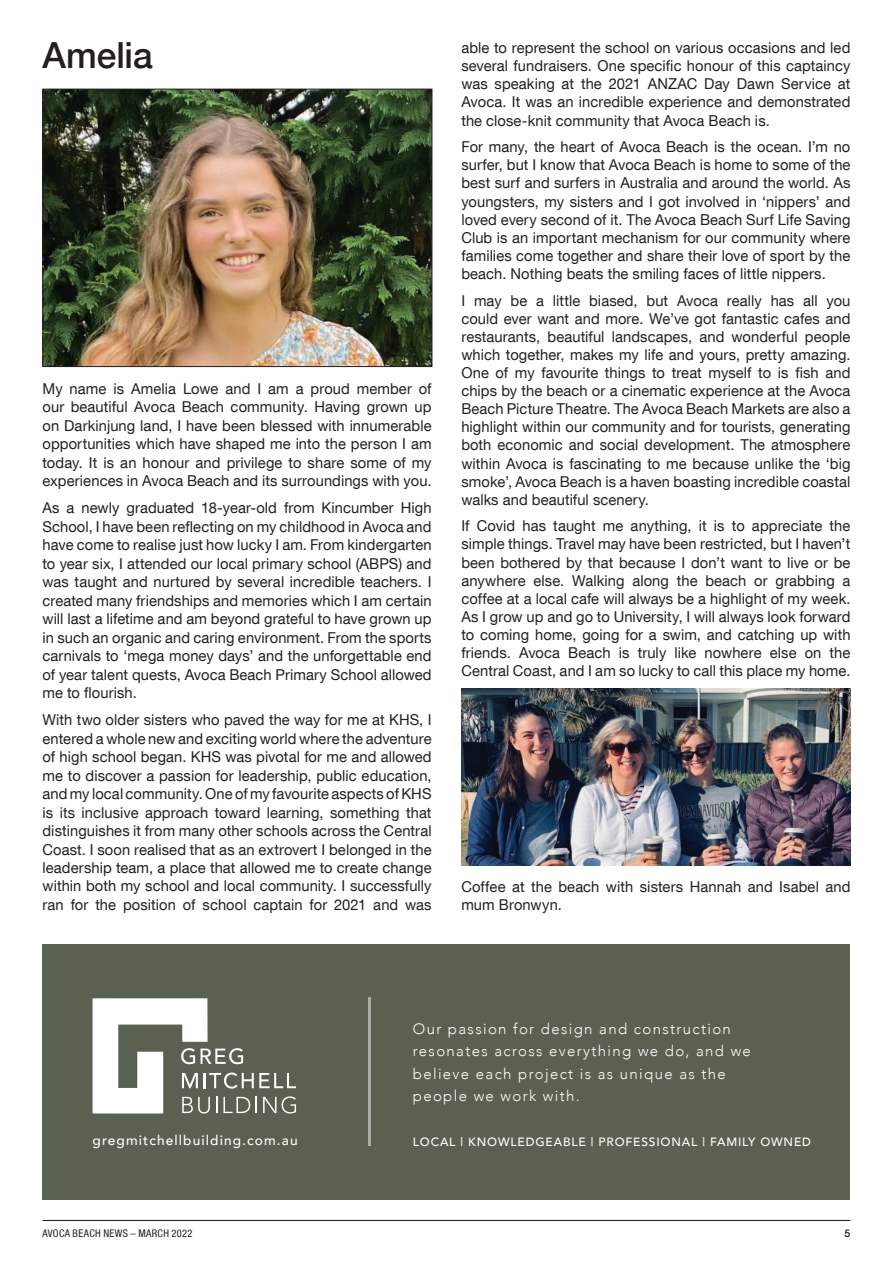
<style>
.page{position:relative;width:893px;height:1263px;background:#fff}
.page>*{position:absolute;margin:0;border:0;box-sizing:border-box;transform-origin:0 0}
.t1{font:500 36px "Helvetica Neue LT Com";letter-spacing:-.005em;color:#231f20}
.t2{font:15px/18.1px "Helvetica Neue LT Com";letter-spacing:.005em;color:#231f20;text-align:justify}
.t3{font:300 15px/22.5px "Avenir";letter-spacing:.09em;color:#fff}
.t4{font:500 13.65px "Avenir";letter-spacing:.08em;color:#fff}
.t5{font:500 12px "Avenir";letter-spacing:.07em;color:#fff}
.t6{font:condensed 10.5px "Helvetica Neue LT Com";letter-spacing:.03em;color:#231f20}
.t7{font:500 10.5px "Helvetica Neue LT Com";color:#231f20}
</style>
<div class="page">
<hr style="left:43px;top:1220px;width:807px;height:1px;background:#231f20">
<img style="left:45px;top:91px;width:385px;height:274px">
<div style="left:43px;top:89px;width:389px;height:278px;border:1px solid #231f20"></div>
<img style="left:461px;top:688px;width:389px;height:177px">
<div style="left:43px;top:944px;width:807px;height:255px;background:#5a6152"></div>
<hr style="left:368px;top:997px;width:3px;height:149px;background:#fff">
<svg style="left:93px;top:998px;width:203px;height:115px"></svg>
<h1 class="t1" style="left:43px;top:34px;width:112px">Amelia</h1>
<p class="t2" style="left:43px;top:379px;width:391px">My name is Amelia Lowe and I am a proud member of our beautiful Avoca Beach community. Having grown up on Darkinjung land, I have been blessed with innumerable opportunities which have shaped me into the person I am today. It is an honour and privilege to share some of my experiences in Avoca Beach and its surroundings with you.</p>
<p class="t2" style="left:43px;top:498px;width:391px">As a newly graduated 18-year-old from Kincumber High School, I have been reflecting on my childhood in Avoca and have come to realise just how lucky I am. From kindergarten to year six, I attended our local primary school (ABPS) and was taught and nurtured by several incredible teachers. I created many friendships and memories which I am certain will last a lifetime and am beyond grateful to have grown up in such an organic and caring environment. From the sports carnivals to ‘mega money days’ and the unforgettable end of year talent quests, Avoca Beach Primary School allowed me to flourish.</p>
<p class="t2" style="left:43px;top:710px;width:391px">With two older sisters who paved the way for me at KHS, I entered a whole new and exciting world where the adventure of high school began. KHS was pivotal for me and allowed me to discover a passion for leadership, public education, and my local community. One of my favourite aspects of KHS is its inclusive approach toward learning, something that distinguishes it from many other schools across the Central Coast. I soon realised that as an extrovert I belonged in the leadership team, a place that allowed me to create change within both my school and local community. I successfully ran for the position of school captain for 2021 and was</p>
<p class="t2" style="left:461px;top:38px;width:391px">able to represent the school on various occasions and led several fundraisers. One specific honour of this captaincy was speaking at the 2021 ANZAC Day Dawn Service at Avoca. It was an incredible experience and demonstrated the close-knit community that Avoca Beach is.</p>
<p class="t2" style="left:461px;top:137px;width:391px">For many, the heart of Avoca Beach is the ocean. I’m no surfer, but I know that Avoca Beach is home to some of the best surf and surfers in Australia and around the world. As youngsters, my sisters and I got involved in ‘nippers’ and loved every second of it. The Avoca Beach Surf Life Saving Club is an important mechanism for our community where families come together and share their love of sport by the beach. Nothing beats the smiling faces of little nippers.</p>
<p class="t2" style="left:461px;top:291px;width:391px">I may be a little biased, but Avoca really has all you could ever want and more. We’ve got fantastic cafes and restaurants, beautiful landscapes, and wonderful people which together, makes my life and yours, pretty amazing.<br>One of my favourite things to treat myself to is fish and chips by the beach or a cinematic experience at the Avoca Beach Picture Theatre. The Avoca Beach Markets are also a highlight within our community and for tourists, generating both economic and social development. The atmosphere within Avoca is fascinating to me because unlike the ‘big smoke’, Avoca Beach is a haven boasting incredible coastal walks and beautiful scenery.</p>
<p class="t2" style="left:461px;top:517px;width:391px">If Covid has taught me anything, it is to appreciate the simple things. Travel may have been restricted, but I haven’t been bothered by that because I don’t want to live or be anywhere else. Walking along the beach or grabbing a coffee at a local cafe will always be a highlight of my week.<br>As I grow up and go to University, I will always look forward to coming home, going for a swim, and catching up with friends. Avoca Beach is truly like nowhere else on the Central Coast, and I am so lucky to call this place my home.</p>
<p class="t2" style="left:461px;top:877px;width:391px">Coffee at the beach with sisters Hannah and Isabel and mum Bronwyn.</p>
<p class="t3" style="left:413px;top:1017px;width:340px">Our passion for design and construction resonates across everything we do, and we believe each project is as unique as the people we work with.</p>
<p class="t4" style="left:93px;top:1128px;width:207px">gregmitchellbuilding.com.au</p>
<p class="t5" style="left:413px;top:1131px;width:400px">LOCAL | KNOWLEDGEABLE | PROFESSIONAL | FAMILY OWNED</p>
<p class="t6" style="left:43px;top:1227px;width:152px">AVOCA BEACH NEWS – MARCH 2022</p>
<p class="t7" style="left:845px;top:1226px;width:7px">5</p>
</div>
